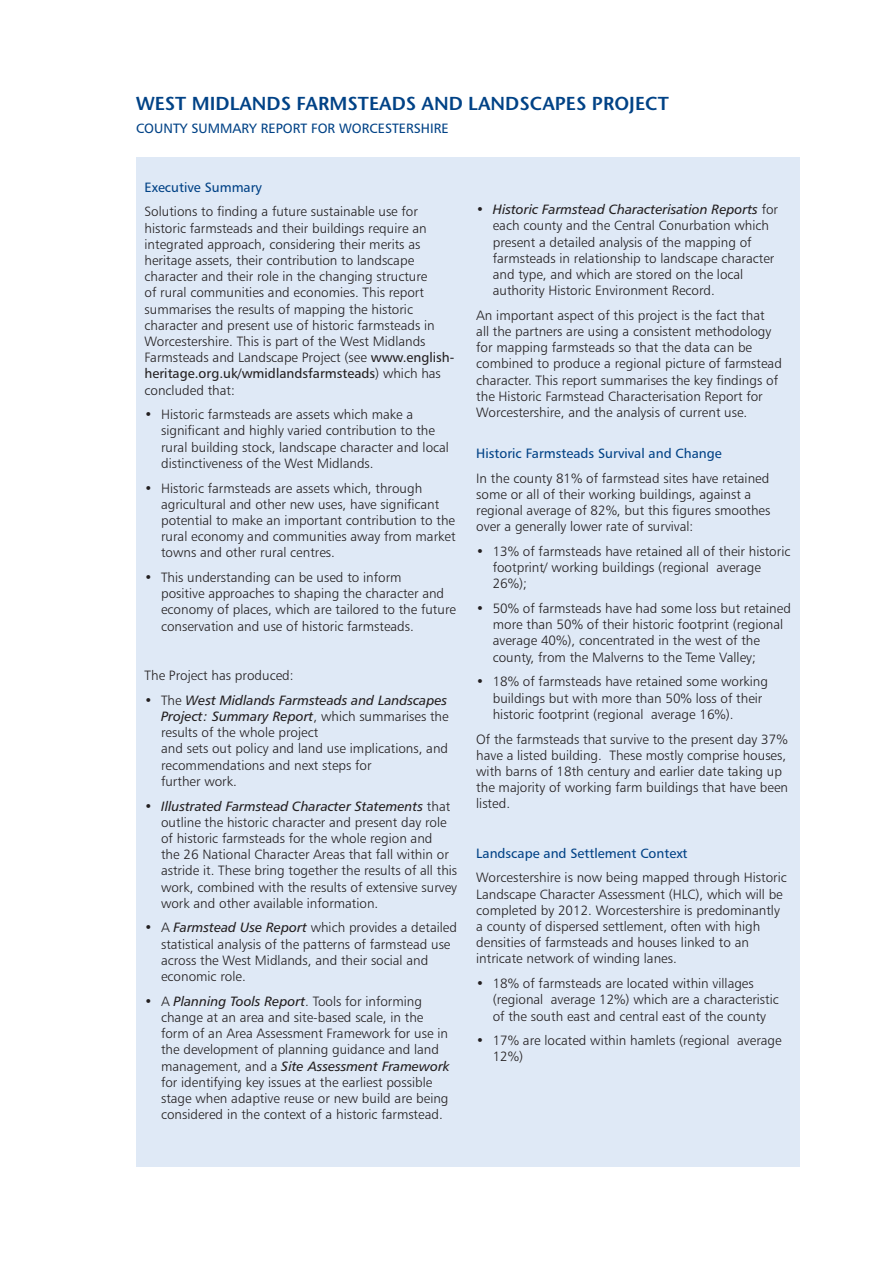
<style>
.page{position:relative;width:893px;height:1263px;background:#fff}
.page>*{position:absolute;margin:0;border:0;box-sizing:border-box;transform-origin:0 0}
.t1{font:600 18.75px "Stone Sans";color:#014286}
.t2{font:13.5px/16.2px "Humanist 777 BT Light B";color:#231f20}
.t3{font:13.5px "Humanist 777 BT Roman B";color:#014286}
.s1{font-family:"Humanist 777 BT Roman B"}
.s2{font-family:"Humanist 777 BT Italic B"}
</style>
<div class="page">
<div style="left:136px;top:157px;width:663px;height:1010px;background:#dfe9f6"></div>
<h1 class="t1" style="left:136px;top:92px;width:534px">WEST MIDLANDS FARMSTEADS AND LANDSCAPES PROJECT</h1>
<h2 class="t3" style="left:136px;top:120px;width:314px">COUNTY SUMMARY REPORT FOR WORCESTERSHIRE</h2>
<h4 class="t3" style="left:145px;top:178px;width:119px">Executive Summary</h4>
<p class="t2" style="left:145px;top:203px;width:311px">Solutions to finding a future sustainable use for historic farmsteads and their buildings require an integrated approach, considering their merits as heritage assets, their contribution to landscape character and their role in the changing structure<br>of rural communities and economies. This report summarises the results of mapping the historic character and present use of historic farmsteads in Worcestershire. This is part of the West Midlands Farmsteads and Landscape Project (see <span class="s1">www.english&shy;heritage.org.uk/wmidlandsfarmsteads</span>) which has concluded that:</p>
<p class="t2" style="left:161px;top:406px;width:289px;text-indent:-16px">• Historic farmsteads are assets which make a significant and highly varied contribution to the rural building stock, landscape character and local distinctiveness of the West Midlands.</p>
<p class="t2" style="left:161px;top:479px;width:296px;text-indent:-16px">• Historic farmsteads are assets which, through agricultural and other new uses, have significant potential to make an important contribution to the rural economy and communities away from market towns and other rural centres.</p>
<p class="t2" style="left:161px;top:569px;width:296px;text-indent:-16px">• This understanding can be used to inform<br>positive approaches to shaping the character and economy of places, which are tailored to the future conservation and use of historic farmsteads.</p>
<p class="t2" style="left:145px;top:667px;width:151px">The Project has produced:</p>
<p class="t2" style="left:161px;top:692px;width:289px;text-indent:-16px">• The <span class="s2">West Midlands Farmsteads and Landscapes Project: Summary Report</span>, which summarises the results of the whole project<br>and sets out policy and land use implications, and recommendations and next steps for<br>further work.</p>
<p class="t2" style="left:161px;top:797px;width:298px;text-indent:-16px">• <span class="s2">Illustrated Farmstead Character Statements</span> that outline the historic character and present day role of historic farmsteads for the whole region and<br>the 26 National Character Areas that fall within or astride it. These bring together the results of all this work, combined with the results of extensive survey work and other available information.</p>
<p class="t2" style="left:161px;top:919px;width:297px;text-indent:-16px">• A <span class="s2">Farmstead Use Report</span> which provides a detailed statistical analysis of the patterns of farmstead use across the West Midlands, and their social and economic role.</p>
<p class="t2" style="left:161px;top:993px;width:290px;text-indent:-16px">• A <span class="s2">Planning Tools Report</span>. Tools for informing change at an area and site-based scale, in the form of an Area Assessment Framework for use in the development of planning guidance and land management, and a <span class="s2">Site Assessment Framework </span>for identifying key issues at the earliest possible stage when adaptive reuse or new build are being considered in the context of a historic farmstead.</p>
<p class="t2" style="left:493px;top:201px;width:287px;text-indent:-16px">• <span class="s2">Historic Farmstead Characterisation Reports</span> for each county and the Central Conurbation which present a detailed analysis of the mapping of farmsteads in relationship to landscape character and type, and which are stored on the local authority Historic Environment Record.</p>
<p class="t2" style="left:476px;top:307px;width:307px">An important aspect of this project is the fact that<br>all the partners are using a consistent methodology for mapping farmsteads so that the data can be combined to produce a regional picture of farmstead character. This report summarises the key findings of the Historic Farmstead Characterisation Report for Worcestershire, and the analysis of current use.</p>
<h4 class="t3" style="left:476px;top:445px;width:247px">Historic Farmsteads Survival and Change</h4>
<p class="t2" style="left:476px;top:470px;width:296px">In the county 81% of farmstead sites have retained some or all of their working buildings, against a regional average of 82%, but this figures smoothes over a generally lower rate of survival:</p>
<p class="t2" style="left:493px;top:543px;width:299px;text-indent:-16px">• 13% of farmsteads have retained all of their historic footprint/ working buildings (regional average<br>26%);</p>
<p class="t2" style="left:493px;top:600px;width:300px;text-indent:-16px">• 50% of farmsteads have had some loss but retained more than 50% of their historic footprint (regional average 40%), concentrated in the west of the county, from the Malverns to the Teme Valley;</p>
<p class="t2" style="left:493px;top:673px;width:277px;text-indent:-16px">• 18% of farmsteads have retained some working buildings but with more than 50% loss of their historic footprint (regional average 16%).</p>
<p class="t2" style="left:476px;top:730px;width:313px">Of the farmsteads that survive to the present day 37% have a listed building. These mostly comprise houses, with barns of 18th century and earlier date taking up the majority of working farm buildings that have been listed.</p>
<h4 class="t3" style="left:476px;top:845px;width:213px">Landscape and Settlement Context</h4>
<p class="t2" style="left:476px;top:869px;width:312px">Worcestershire is now being mapped through Historic Landscape Character Assessment (HLC), which will be completed by 2012. Worcestershire is predominantly a county of dispersed settlement, often with high densities of farmsteads and houses linked to an intricate network of winding lanes.</p>
<p class="t2" style="left:493px;top:975px;width:287px;text-indent:-16px">• 18% of farmsteads are located within villages (regional average 12%) which are a characteristic of the south east and central east of the county</p>
<p class="t2" style="left:493px;top:1032px;width:290px;text-indent:-16px">• 17% are located within hamlets (regional average<br>12%)</p>
</div>
